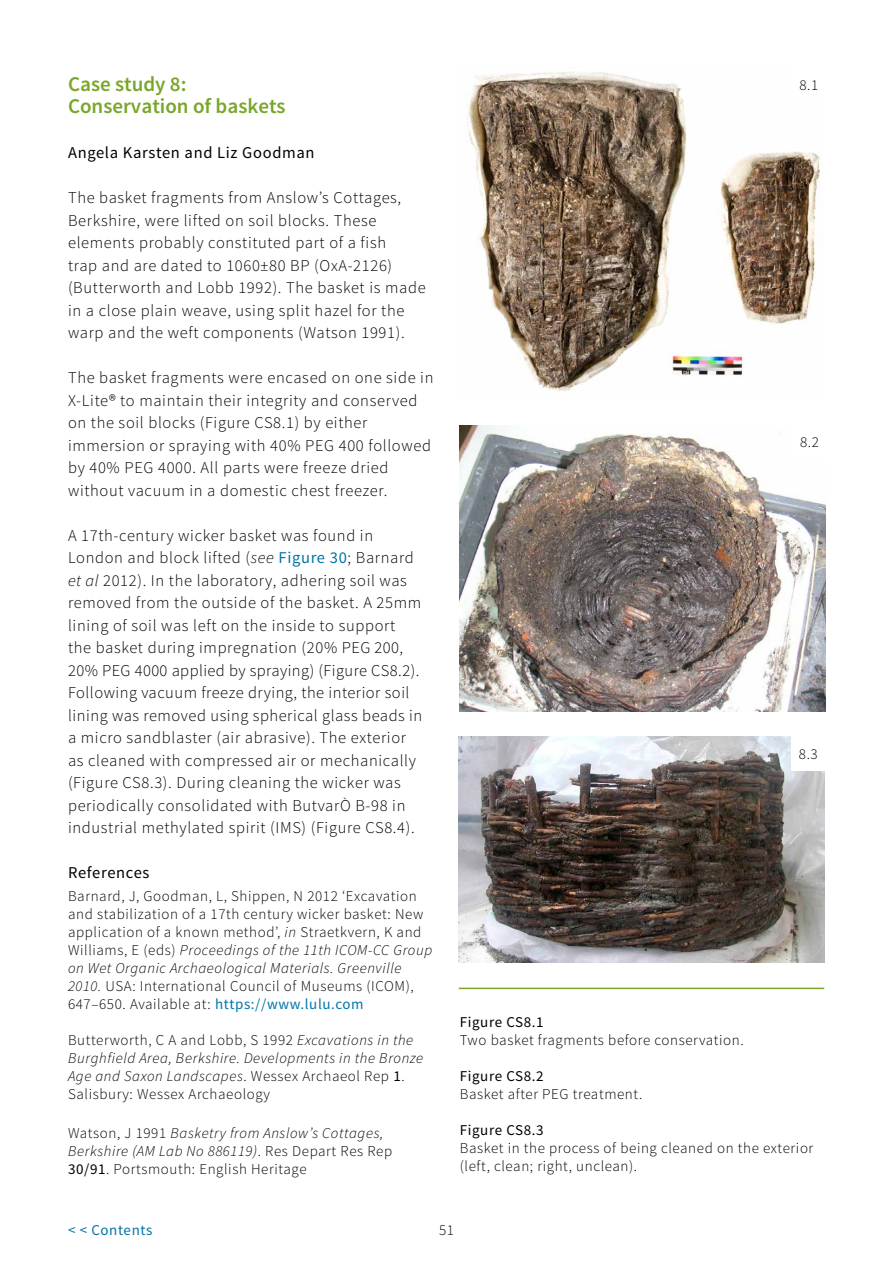
<style>
.page{position:relative;width:893px;height:1263px;background:#fff}
.page>*{position:absolute;margin:0;border:0;box-sizing:border-box;transform-origin:0 0}
.Heading_1{font:600 21px/22.5px "Source Sans Pro";color:#79a629}
.Body_text{font:300 16.5px/22.5px "Source Sans Pro";letter-spacing:.04em;color:#000}
.Body_text-2{font:16.5px "Source Sans Pro";letter-spacing:.04em;color:#000}
.Body_text_10PT{font:300 15px/18px "Source Sans Pro";letter-spacing:.04em;color:#000}
.Body_text_10PT-2{font:italic 300 15px/18px "Source Sans Pro";letter-spacing:.04em;color:#000}
.IMAGE_text{font:300 15px/18px "Source Sans Pro";letter-spacing:.04em;color:#000}
.IMAGE_heading{font:15px "Source Sans Pro";letter-spacing:.04em;color:#000}
.t1{font:15px "Source Sans Pro";letter-spacing:.04em;color:#0075a7}
.s1{font-style:italic}
.s2{font-weight:400;color:#0075a7}
.s3{font-style:normal}
.s4{font-weight:400;font-style:normal}
.s5{font-weight:400}
</style>
<div class="page">
<img style="left:466px;top:71px;width:355px;height:321px">
<img style="left:460px;top:425px;width:365px;height:286px">
<img style="left:459px;top:737px;width:365px;height:225px">
<hr style="left:459px;top:988px;width:365px;height:1px;background:#79a629">
<div style="left:792px;top:424px;width:34px;height:35px;background:#fff"></div>
<div style="left:792px;top:67px;width:34px;height:35px;background:#fff"></div>
<div style="left:791px;top:736px;width:34px;height:34px;background:#fff"></div>
<p class="Heading_1" style="left:68px;top:73px;width:219px">Case study 8:<br>Conservation of baskets</p>
<p class="Body_text-2" style="left:68px;top:142px;width:248px">Angela Karsten and Liz Goodman</p>
<p class="Body_text" style="left:68px;top:186px;width:359px">The basket fragments from Anslow’s Cottages, Berkshire, were lifted on soil blocks. These elements probably constituted part of a fish<br>trap and are dated to 1060±80 BP (OxA-2126) (Butterworth and Lobb 1992). The basket is made in a close plain weave, using split hazel for the warp and the weft components (Watson 1991).</p>
<p class="Body_text" style="left:68px;top:366px;width:367px">The basket fragments were encased on one side in X-Lite® to maintain their integrity and conserved on the soil blocks (Figure CS8.1) by either immersion or spraying with 40% PEG 400 followed by 40% PEG 4000. All parts were freeze dried without vacuum in a domestic chest freezer.</p>
<p class="Body_text" style="left:68px;top:524px;width:356px">A 17th-century wicker basket was found in London and block lifted (<span class="s1">see</span> <span class="s2">Figure 30</span>; Barnard <span class="s1">et al</span> 2012). In the laboratory, adhering soil was removed from the outside of the basket. A 25mm lining of soil was left on the inside to support the basket during impregnation (20% PEG 200, 20% PEG 4000 applied by spraying) (Figure CS8.2).<br>Following vacuum freeze drying, the interior soil lining was removed using spherical glass beads in a micro sandblaster (air abrasive). The exterior as cleaned with compressed air or mechanically (Figure CS8.3). During cleaning the wicker was periodically consolidated with ButvarÒ B-98 in industrial methylated spirit (IMS) (Figure CS8.4).</p>
<p class="Body_text-2" style="left:68px;top:862px;width:83px">References</p>
<p class="Body_text_10PT" style="left:68px;top:887px;width:366px">Barnard, J, Goodman, L, Shippen, N 2012 ‘Excavation and stabilization of a 17th century wicker basket: New application of a known method’, <span class="s1">in</span> Straetkvern, K and Williams, E (eds) <span class="s1">Proceedings of the 11th ICOM-CC Group on Wet Organic Archaeological Materials. Greenville 2010.</span> USA: International Council of Museums (ICOM), 647–650. Available at: <span class="s2">https://www.lulu.com</span></p>
<p class="Body_text_10PT-2" style="left:68px;top:1031px;width:357px"><span class="s3">Butterworth, C A and Lobb, S 1992</span> Excavations in the Burghfield Area, Berkshire. Developments in the Bronze Age and Saxon Landscapes<span class="s3">. Wessex Archaeol Rep</span> <span class="s4">1</span><span class="s3">.<br>Salisbury: Wessex Archaeology</span></p>
<p class="Body_text_10PT" style="left:68px;top:1124px;width:326px">Watson, J 1991 <span class="s1">Basketry from Anslow’s Cottages,<br>Berkshire (AM Lab No 886119)</span>. Res Depart Res Rep<br><span class="s5">30/91</span>. Portsmouth: English Heritage</p>
<p class="Body_text_10PT" style="left:799px;top:76px;width:20px">8.1</p>
<p class="Body_text_10PT" style="left:800px;top:433px;width:20px">8.2</p>
<p class="Body_text_10PT" style="left:799px;top:745px;width:20px">8.3</p>
<p class="IMAGE_heading" style="left:460px;top:1012px;width:85px">Figure CS8.1</p>
<p class="IMAGE_text" style="left:460px;top:1031px;width:285px">Two basket fragments before conservation.</p>
<p class="IMAGE_heading" style="left:460px;top:1066px;width:85px">Figure CS8.2</p>
<p class="IMAGE_text" style="left:460px;top:1085px;width:184px">Basket after PEG treatment.</p>
<p class="IMAGE_text" style="left:460px;top:1121px;width:355px"><span class="s5">Figure CS8.3<br></span>Basket in the process of being cleaned on the exterior (left, clean; right, unclean).</p>
<p class="t1" style="left:68px;top:1220px;width:86px">&lt; &lt; Contents</p>
<p class="Body_text_10PT" style="left:439px;top:1221px;width:16px">51</p>
</div>
